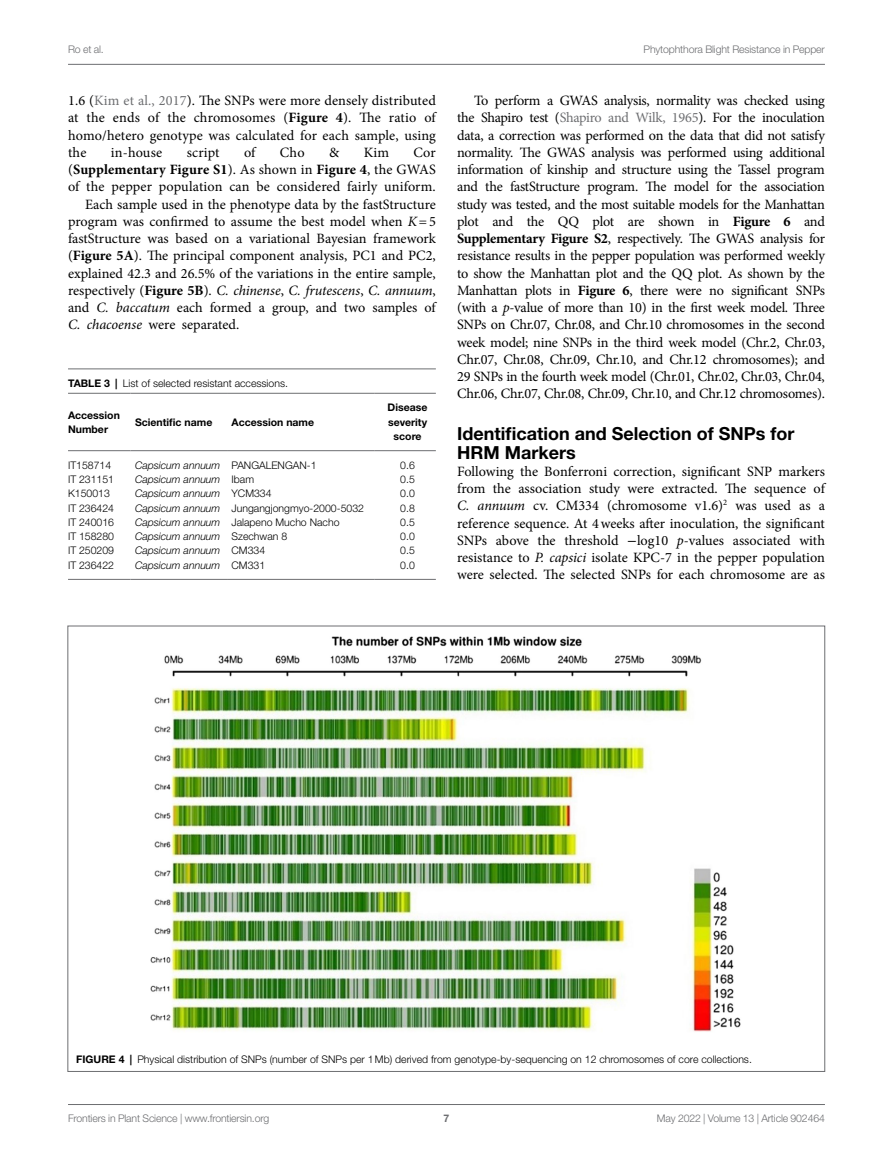
<style>
.page{position:relative;width:893px;height:1170px;background:#fff}
.page>*{position:absolute;margin:0;border:0;box-sizing:border-box;transform-origin:0 0}
.HEAD_2{font:700 18px/18.8px "Helvetica Neue LT Std";color:#000}
.TEXT{font:14.25px/17.2px "Minion Pro";letter-spacing:-.015em;color:#000;text-align:justify}
.TEXT_FLUSH{font:14.25px/17.2px "Minion Pro";letter-spacing:.005em;color:#000;text-align:justify}
.TB_TX{font:300 10.5px "Helvetica Neue LT Std";color:#000}
.FIG_LEG{font:300 10.5px "Helvetica Neue LT Std";color:#000}
.t1{font:300 10.5px "Helvetica Neue LT Std";letter-spacing:-.015em;color:#6d6e71}
.TB_TX-2{font:italic 300 10.5px "Helvetica Neue LT Std";color:#000}
.TB_CH{font:700 10.5px/14.2px "Helvetica Neue LT Std";color:#000}
.TT_NO_RULE{font:300 10.5px "Helvetica Neue LT Std";color:#000}
.t2{font:700 10.5px "Helvetica Neue LT Std";color:#6d6e71}
.s1{color:#6d6e71}
.s2{font-weight:700}
.s3{font-style:italic}
.s4{font-family:"STIX General"}
</style>
<div class="page">
<hr style="left:68px;top:64px;width:757px;height:1px;background:#6d6e71">
<hr style="left:68px;top:1104px;width:757px;height:1px;background:#6d6e71">
<hr style="left:68px;top:368px;width:368px;height:1px;background:#6d6e71">
<hr style="left:130px;top:393px;width:97px;height:1px;background:#6d6e71">
<hr style="left:130px;top:450px;width:97px;height:1px;background:#6d6e71">
<hr style="left:227px;top:393px;width:148px;height:1px;background:#6d6e71">
<hr style="left:227px;top:450px;width:148px;height:1px;background:#6d6e71">
<hr style="left:375px;top:393px;width:61px;height:1px;background:#6d6e71">
<hr style="left:375px;top:450px;width:61px;height:1px;background:#6d6e71">
<hr style="left:68px;top:393px;width:62px;height:1px;background:#6d6e71">
<hr style="left:68px;top:450px;width:62px;height:1px;background:#6d6e71">
<hr style="left:68px;top:579px;width:62px;height:1px;background:#6d6e71">
<hr style="left:130px;top:579px;width:97px;height:1px;background:#6d6e71">
<hr style="left:227px;top:579px;width:148px;height:1px;background:#6d6e71">
<hr style="left:375px;top:579px;width:61px;height:1px;background:#6d6e71">
<img style="left:150px;top:636px;width:591px;height:396px">
<p class="t1" style="left:68px;top:42px;width:37px">Ro et al.</p>
<p class="t1" style="left:643px;top:42px;width:183px">Phytophthora Blight Resistance in Pepper</p>
<p class="TEXT_FLUSH" style="left:68px;top:92px;width:369px">1.6 (<span class="s1">Kim et al., 2017</span>). The SNPs were more densely distributed at the ends of the chromosomes (<span class="s2">Figure 4</span>). The ratio of homo/hetero genotype was calculated for each sample, using the</p>
<p class="TEXT_FLUSH" style="left:111px;top:144px;width:53px">in-house</p>
<p class="TEXT_FLUSH" style="left:187px;top:144px;width:34px">script</p>
<p class="TEXT_FLUSH" style="left:244px;top:144px;width:13px">of</p>
<p class="TEXT_FLUSH" style="left:280px;top:144px;width:26px">Cho</p>
<p class="TEXT_FLUSH" style="left:329px;top:144px;width:12px">&amp;</p>
<p class="TEXT_FLUSH" style="left:364px;top:144px;width:27px">Kim</p>
<p class="TEXT_FLUSH" style="left:68px;top:144px;width:369px;text-indent:345px">Cor (<span class="s2">Supplementary Figure S1</span>). As shown in <span class="s2">Figure 4</span>, the GWAS of the pepper population can be considered fairly uniform.</p>
<p class="TEXT" style="left:68px;top:195px;width:369px;text-indent:17px">Each sample used in the phenotype data by the fastStructure program was confirmed to assume the best model when <span class="s3">K</span>=5 fastStructure was based on a variational Bayesian framework (<span class="s2">Figure 5A</span>). The principal component analysis, PC1 and PC2, explained 42.3 and 26.5% of the variations in the entire sample, respectively (<span class="s2">Figure 5B</span>). <span class="s3">C. chinense</span>, <span class="s3">C. frutescens</span>, <span class="s3">C. annuum</span>, and <span class="s3">C. baccatum</span> each formed a group, and two samples of <span class="s3">C. chacoense</span> were separated.</p>
<p class="TT_NO_RULE" style="left:68px;top:377px;width:221px"><span class="s2">TABLE 3 |</span> List of selected resistant accessions.</p>
<p class="TB_CH" style="left:68px;top:407px;width:53px">Accession<br>Number</p>
<p class="TB_CH" style="left:135px;top:414px;width:79px">Scientific name</p>
<p class="TB_CH" style="left:232px;top:414px;width:84px">Accession name</p>
<p class="TB_CH" style="left:388px;top:400px;width:41px;text-align:center">Disease severity score</p>
<p class="TB_TX" style="left:68px;top:458px;width:45px">IT158714</p>
<p class="TB_TX-2" style="left:135px;top:459px;width:87px">Capsicum annuum</p>
<p class="TB_TX" style="left:232px;top:458px;width:87px">PANGALENGAN-1</p>
<p class="TB_TX" style="left:400px;top:458px;width:16px">0.6</p>
<p class="TB_TX" style="left:68px;top:473px;width:48px">IT 231151</p>
<p class="TB_TX-2" style="left:135px;top:473px;width:87px">Capsicum annuum</p>
<p class="TB_TX" style="left:232px;top:473px;width:24px">Ibam</p>
<p class="TB_TX" style="left:400px;top:473px;width:16px">0.5</p>
<p class="TB_TX" style="left:68px;top:487px;width:43px">K150013</p>
<p class="TB_TX-2" style="left:135px;top:487px;width:87px">Capsicum annuum</p>
<p class="TB_TX" style="left:232px;top:487px;width:42px">YCM334</p>
<p class="TB_TX" style="left:400px;top:487px;width:16px">0.0</p>
<p class="TB_TX" style="left:68px;top:501px;width:48px">IT 236424</p>
<p class="TB_TX-2" style="left:135px;top:501px;width:87px">Capsicum annuum</p>
<p class="TB_TX" style="left:232px;top:501px;width:134px">Jungangjongmyo-2000-5032</p>
<p class="TB_TX" style="left:400px;top:501px;width:16px">0.8</p>
<p class="TB_TX" style="left:68px;top:515px;width:48px">IT 240016</p>
<p class="TB_TX-2" style="left:135px;top:516px;width:87px">Capsicum annuum</p>
<p class="TB_TX" style="left:232px;top:515px;width:109px">Jalapeno Mucho Nacho</p>
<p class="TB_TX" style="left:400px;top:515px;width:16px">0.5</p>
<p class="TB_TX" style="left:68px;top:530px;width:48px">IT 158280</p>
<p class="TB_TX-2" style="left:135px;top:530px;width:87px">Capsicum annuum</p>
<p class="TB_TX" style="left:232px;top:530px;width:57px">Szechwan 8</p>
<p class="TB_TX" style="left:400px;top:530px;width:16px">0.0</p>
<p class="TB_TX" style="left:68px;top:544px;width:48px">IT 250209</p>
<p class="TB_TX-2" style="left:135px;top:544px;width:87px">Capsicum annuum</p>
<p class="TB_TX" style="left:232px;top:544px;width:35px">CM334</p>
<p class="TB_TX" style="left:400px;top:544px;width:16px">0.5</p>
<p class="TB_TX" style="left:68px;top:558px;width:48px">IT 236422</p>
<p class="TB_TX-2" style="left:135px;top:558px;width:87px">Capsicum annuum</p>
<p class="TB_TX" style="left:232px;top:558px;width:35px">CM331</p>
<p class="TB_TX" style="left:400px;top:558px;width:16px">0.0</p>
<p class="TEXT" style="left:457px;top:92px;width:369px;text-indent:17px">To perform a GWAS analysis, normality was checked using the Shapiro test (<span class="s1">Shapiro and Wilk, 1965</span>). For the inoculation data, a correction was performed on the data that did not satisfy normality. The GWAS analysis was performed using additional information of kinship and structure using the Tassel program and the fastStructure program. The model for the association study was tested, and the most suitable models for the Manhattan plot and the QQ plot are shown in <span class="s2">Figure 6</span> and <span class="s2">Supplementary Figure S2</span>, respectively. The GWAS analysis for resistance results in the pepper population was performed weekly to show the Manhattan plot and the QQ plot. As shown by the Manhattan plots in <span class="s2">Figure 6</span>, there were no significant SNPs (with a <span class="s3">p</span>-value of more than 10) in the first week model. Three SNPs on Chr.07, Chr.08, and Chr.10 chromosomes in the second week model; nine SNPs in the third week model (Chr.2, Chr.03, Chr.07, Chr.08, Chr.09, Chr.10, and Chr.12 chromosomes); and 29 SNPs in the fourth week model (Chr.01, Chr.02, Chr.03, Chr.04, Chr.06, Chr.07, Chr.08, Chr.09, Chr.10, and Chr.12 chromosomes).</p>
<p class="HEAD_2" style="left:457px;top:423px;width:339px">Identification and Selection of SNPs for<br>HRM Markers</p>
<p class="TEXT_FLUSH" style="left:457px;top:462px;width:369px">Following the Bonferroni correction, significant SNP markers from the association study were extracted. The sequence of <span class="s3">C. annuum</span> cv. CM334 (chromosome v1.6)<sup>2</sup> was used as a reference sequence. At 4weeks after inoculation, the significant SNPs above the threshold <span class="s4">−</span>log10 <span class="s3">p</span>-values associated with resistance to <span class="s3">P. capsici</span> isolate KPC-7 in the pepper population were selected. The selected SNPs for each chromosome are as</p>
<p class="FIG_LEG" style="left:76px;top:1052px;width:677px"><span class="s2">FIGURE 4 |</span> Physical distribution of SNPs (number of SNPs per 1Mb) derived from genotype-by-sequencing on 12 chromosomes of core collections.</p>
<p class="t1" style="left:68px;top:1111px;width:203px">Frontiers in Plant Science | www.frontiersin.org</p>
<p class="t2" style="left:444px;top:1111px;width:7px">7</p>
<p class="t1" style="left:657px;top:1111px;width:169px">May 2022 | Volume 13 | Article 902464</p>
</div>
